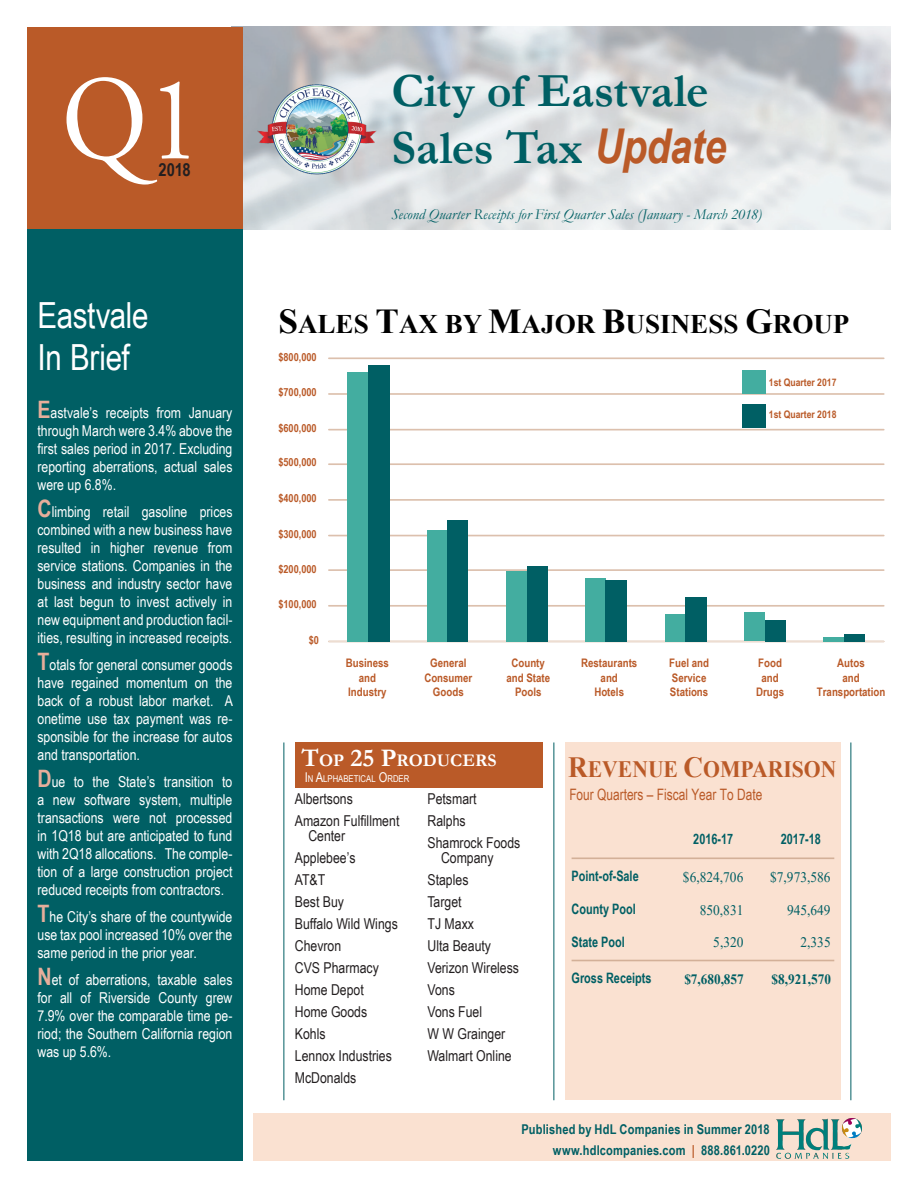
<style>
.page{position:relative;width:918px;height:1188px;background:#fff}
.page>*{position:absolute;margin:0;border:0;box-sizing:border-box;transform-origin:0 0}
.t1{font:120px "Adobe Garamond Pro";color:#fff;scale:.9 1}
.t2{font:700 48px "Garamond";letter-spacing:-.005em;color:#005f64}
.InBrief_Title{font:36px "Arial Narrow";letter-spacing:-.01em;color:#fff}
.t3{font:700 26.85px "Times New Roman";color:#000}
.t4{font:700 23.4px "Times New Roman";color:#ba5a28;scale:.92 1}
.t5{font:700 18px "Arial Narrow";color:#231f20}
.t6{font:700 17.85px "Garamond";color:#fff}
.t7{font:15.75px "Arial Narrow";color:#ba5a28;scale:.92 1}
.t8{font:15px/18px "Arial Narrow";color:#fff;text-align:justify}
.t9{font:15px/15px "Arial Narrow";color:#231f20}
.t10{font:italic 15px "Garamond";letter-spacing:.005em;color:#005f64}
.t11{font:14.55px "Times New Roman";color:#005f64;scale:.92 1}
.t12{font:700 14.4px "Arial Narrow";color:#005f64;scale:.92 1}
.t13{font:700 14.25px "Times New Roman";color:#005f64;scale:.92 1}
.t14{font:700 13.5px "Arial Narrow";letter-spacing:.015em;color:#005f64}
.t15{font:700 11.7px/14.2px "Arial Narrow";color:#ba5a28;text-align:center}
.t16{font:700 11.1px "Arial Narrow";color:#ba5a28}
.t17{font:700 10.35px "Arial Narrow";color:#ba5a28}
.t18{font:9.45px "Arial Narrow";color:#fff}
.s1{font-weight:700;font-size:24px;color:#e6ae9b}
.s2{font-family:"Arial Narrow";font-style:italic;color:#ba5a28}
.s3{font-size:34.95px}
.s4{font-size:25.5px}
.s5{font-size:13.5px}
.s6{font-size:29.25px}
.s7{color:#ba5a28}
</style>
<div class="page">
<div style="left:27px;top:27px;width:216px;height:203px;background:#ba5a28"></div>
<div style="left:27px;top:230px;width:216px;height:931px;background:#005f64"></div>
<div style="left:254px;top:1114px;width:637px;height:47px;background:#fae1d1"></div>
<hr style="left:284px;top:742px;width:1px;height:358px;background:#005f64">
<hr style="left:850px;top:742px;width:1px;height:358px;background:#005f64">
<hr style="left:554px;top:742px;width:1px;height:358px;background:#005f64">
<img style="left:776px;top:1118px;width:86px;height:40px">
<div style="left:295px;top:742px;width:247px;height:46px;background:#ba5a28"></div>
<img style="left:257px;top:45px;width:120px;height:168px">
<hr style="left:329px;top:605px;width:555px;height:2px;background:#dcc0ad">
<hr style="left:329px;top:569px;width:555px;height:2px;background:#dcc0ad">
<hr style="left:329px;top:535px;width:555px;height:1px;background:#dcc0ad">
<hr style="left:329px;top:499px;width:555px;height:2px;background:#dcc0ad">
<hr style="left:329px;top:463px;width:555px;height:2px;background:#dcc0ad">
<hr style="left:329px;top:429px;width:555px;height:1px;background:#dcc0ad">
<hr style="left:329px;top:393px;width:555px;height:2px;background:#dcc0ad">
<hr style="left:329px;top:357px;width:555px;height:2px;background:#dcc0ad">
<hr style="left:329px;top:641px;width:555px;height:1px;background:#edddd1">
<div style="left:348px;top:372px;width:20px;height:269px;background:#43ada0"></div>
<div style="left:428px;top:530px;width:20px;height:111px;background:#43ada0"></div>
<div style="left:506px;top:571px;width:21px;height:70px;background:#43ada0"></div>
<div style="left:586px;top:578px;width:20px;height:63px;background:#43ada0"></div>
<div style="left:665px;top:614px;width:20px;height:27px;background:#43ada0"></div>
<div style="left:745px;top:612px;width:20px;height:29px;background:#43ada0"></div>
<hr style="left:823px;top:637px;width:22px;height:4px;background:#43ada0">
<div style="left:368px;top:365px;width:21px;height:276px;background:#005f64"></div>
<div style="left:448px;top:520px;width:20px;height:121px;background:#005f64"></div>
<div style="left:527px;top:566px;width:20px;height:75px;background:#005f64"></div>
<div style="left:606px;top:580px;width:21px;height:61px;background:#005f64"></div>
<div style="left:685px;top:597px;width:22px;height:44px;background:#005f64"></div>
<div style="left:765px;top:620px;width:20px;height:21px;background:#005f64"></div>
<div style="left:845px;top:634px;width:20px;height:7px;background:#005f64"></div>
<div style="left:742px;top:371px;width:24px;height:23px;background:#43ada0"></div>
<div style="left:742px;top:404px;width:24px;height:24px;background:#005f64"></div>
<div style="left:565px;top:742px;width:275px;height:316px;background:#fae1d1"></div>
<div style="left:565px;top:1058px;width:275px;height:18px;background:#fae1d1"></div>
<div style="left:565px;top:1076px;width:275px;height:24px;background:#fae1d1"></div>
<hr style="left:572px;top:858px;width:262px;height:1px;background:#d3b098">
<hr style="left:572px;top:960px;width:262px;height:1px;background:#d3b098">
<p class="t1" style="left:62px;top:48px;width:157px">Q1</p>
<p class="t5" style="left:159px;top:156px;width:33px">2018</p>
<p class="InBrief_Title" style="left:38px;top:289px;width:113px">Eastvale</p>
<p class="InBrief_Title" style="left:38px;top:331px;width:94px">In Brief</p>
<p class="t8" style="left:38px;top:403px;width:196px"><span class="s1">E</span>astvale’s receipts from January through March were 3.4% above the first sales period in 2017. Excluding reporting aberrations, actual sales were up 6.8%.</p>
<p class="t8" style="left:38px;top:502px;width:197px"><span class="s1">C</span>limbing retail gasoline prices combined with a new business have resulted in higher revenue from service stations. Companies in the business and industry sector have at last begun to invest actively in new equipment and production facil&shy;ities, resulting in increased receipts.</p>
<p class="t8" style="left:38px;top:655px;width:197px"><span class="s1">T</span>otals for general consumer goods have regained momentum on the back of a robust labor market. A onetime use tax payment was re&shy;sponsible for the increase for autos and transportation.</p>
<p class="t8" style="left:38px;top:772px;width:197px"><span class="s1">D</span>ue to the State’s transition to a new software system, multiple transactions were not processed in 1Q18 but are anticipated to fund with 2Q18 allocations. The comple&shy;tion of a large construction project reduced receipts from contractors.</p>
<p class="t8" style="left:38px;top:907px;width:196px"><span class="s1">T</span>he City’s share of the countywide use tax pool increased 10% over the same period in the prior year.</p>
<p class="t8" style="left:38px;top:970px;width:197px"><span class="s1">N</span>et of aberrations, taxable sales for all of Riverside County grew 7.9% over the comparable time pe&shy;riod; the Southern California region was up 5.6%.</p>
<p class="t2" style="left:392px;top:58px;width:319px">City of Eastvale</p>
<p class="t2" style="left:392px;top:115px;width:337px">Sales Tax <span class="s2">Update</span></p>
<p class="t10" style="left:392px;top:204px;width:372px">Second Quarter Receipts for First Quarter Sales (January - March 2018)</p>
<p class="t3" style="left:278px;top:304px;width:573px"><span class="s3">S</span>ALES <span class="s3">T</span>AX BY <span class="s3">M</span>AJOR <span class="s3">B</span>USINESS <span class="s3">G</span>ROUP</p>
<p class="t16" style="left:278px;top:348px;width:40px">$800,000</p>
<p class="t16" style="left:278px;top:384px;width:40px">$700,000</p>
<p class="t16" style="left:278px;top:420px;width:40px">$600,000</p>
<p class="t16" style="left:278px;top:454px;width:40px">$500,000</p>
<p class="t16" style="left:278px;top:490px;width:40px">$400,000</p>
<p class="t16" style="left:278px;top:525px;width:40px">$300,000</p>
<p class="t16" style="left:278px;top:561px;width:40px">$200,000</p>
<p class="t16" style="left:278px;top:596px;width:40px">$100,000</p>
<p class="t16" style="left:309px;top:631px;width:12px">$0</p>
<p class="t15" style="left:346px;top:656px;width:45px">Business and<br>Industry</p>
<p class="t15" style="left:424px;top:656px;width:50px">General<br>Consumer<br>Goods</p>
<p class="t15" style="left:506px;top:656px;width:45px">County and State<br>Pools</p>
<p class="t15" style="left:581px;top:656px;width:58px">Restaurants and<br>Hotels</p>
<p class="t15" style="left:669px;top:656px;width:41px;text-align:left">Fuel and<br>Service<br>Stations</p>
<p class="t17" style="left:769px;top:375px;width:69px">1st Quarter 2017</p>
<p class="t17" style="left:769px;top:407px;width:69px">1st Quarter 2018</p>
<p class="t15" style="left:756px;top:656px;width:30px">Food and<br>Drugs</p>
<p class="t15" style="left:817px;top:656px;width:70px">Autos<br>and<br>Transportation</p>
<p class="t6" style="left:302px;top:748px;width:196px"><span class="s4">T</span>OP <span class="s4">25 P</span>RODUCERS</p>
<p class="t18" style="left:305px;top:772px;width:106px"><span class="s5">I</span>N <span class="s5">A</span>LPHABETICAL <span class="s5">O</span>RDER</p>
<p class="t9" style="left:295px;top:790px;width:60px">Albertsons</p>
<p class="t9" style="left:308px;top:812px;width:93px;text-indent:-14px">Amazon Fulfillment<br>Center</p>
<p class="t9" style="left:295px;top:849px;width:62px">Applebee’s</p>
<p class="t9" style="left:295px;top:871px;width:32px">AT&amp;T</p>
<p class="t9" style="left:295px;top:893px;width:51px">Best Buy</p>
<p class="t9" style="left:295px;top:915px;width:105px">Buffalo Wild Wings</p>
<p class="t9" style="left:295px;top:937px;width:48px">Chevron</p>
<p class="t9" style="left:295px;top:959px;width:86px">CVS Pharmacy</p>
<p class="t9" style="left:295px;top:981px;width:71px">Home Depot</p>
<p class="t9" style="left:295px;top:1003px;width:74px">Home Goods</p>
<p class="t9" style="left:295px;top:1025px;width:32px">Kohls</p>
<p class="t9" style="left:295px;top:1048px;width:99px">Lennox Industries</p>
<p class="t9" style="left:295px;top:1070px;width:63px">McDonalds</p>
<p class="t9" style="left:428px;top:790px;width:51px">Petsmart</p>
<p class="t9" style="left:428px;top:812px;width:40px">Ralphs</p>
<p class="t9" style="left:441px;top:834px;width:81px;text-indent:-14px">Shamrock Foods<br>Company</p>
<p class="t9" style="left:428px;top:871px;width:43px">Staples</p>
<p class="t9" style="left:428px;top:893px;width:36px">Target</p>
<p class="t9" style="left:428px;top:915px;width:48px">TJ Maxx</p>
<p class="t9" style="left:428px;top:937px;width:65px">Ulta Beauty</p>
<p class="t9" style="left:428px;top:959px;width:93px">Verizon Wireless</p>
<p class="t9" style="left:428px;top:981px;width:29px">Vons</p>
<p class="t9" style="left:428px;top:1003px;width:56px">Vons Fuel</p>
<p class="t9" style="left:428px;top:1025px;width:79px">W W Grainger</p>
<p class="t9" style="left:428px;top:1048px;width:86px">Walmart Online</p>
<p class="t4" style="left:568px;top:752px;width:293px"><span class="s6">R</span>EVENUE <span class="s6">C</span>OMPARISON</p>
<p class="t7" style="left:569px;top:783px;width:211px">Four Quarters – Fiscal Year To Date</p>
<p class="t12" style="left:572px;top:865px;width:74px">Point-of-Sale</p>
<p class="t12" style="left:572px;top:898px;width:71px">County Pool</p>
<p class="t12" style="left:572px;top:931px;width:59px">State Pool</p>
<p class="t12" style="left:572px;top:967px;width:88px">Gross Receipts</p>
<p class="t12" style="left:693px;top:828px;width:45px">2016-17</p>
<p class="t12" style="left:781px;top:828px;width:45px">2017-18</p>
<p class="t11" style="left:683px;top:867px;width:67px">$6,824,706</p>
<p class="t11" style="left:770px;top:867px;width:67px">$7,973,586</p>
<p class="t11" style="left:700px;top:899px;width:49px">850,831</p>
<p class="t11" style="left:787px;top:899px;width:49px">945,649</p>
<p class="t11" style="left:713px;top:932px;width:34px">5,320</p>
<p class="t11" style="left:801px;top:932px;width:34px">2,335</p>
<p class="t13" style="left:684px;top:969px;width:66px">$7,680,857</p>
<p class="t13" style="left:772px;top:969px;width:66px">$8,921,570</p>
<p class="t14" style="left:522px;top:1119px;width:249px">Published by HdL Companies in Summer 2018</p>
<p class="t14" style="left:553px;top:1140px;width:219px">www.hdlcompanies.com <span class="s7">|</span> 888.861.0220</p>
</div>
